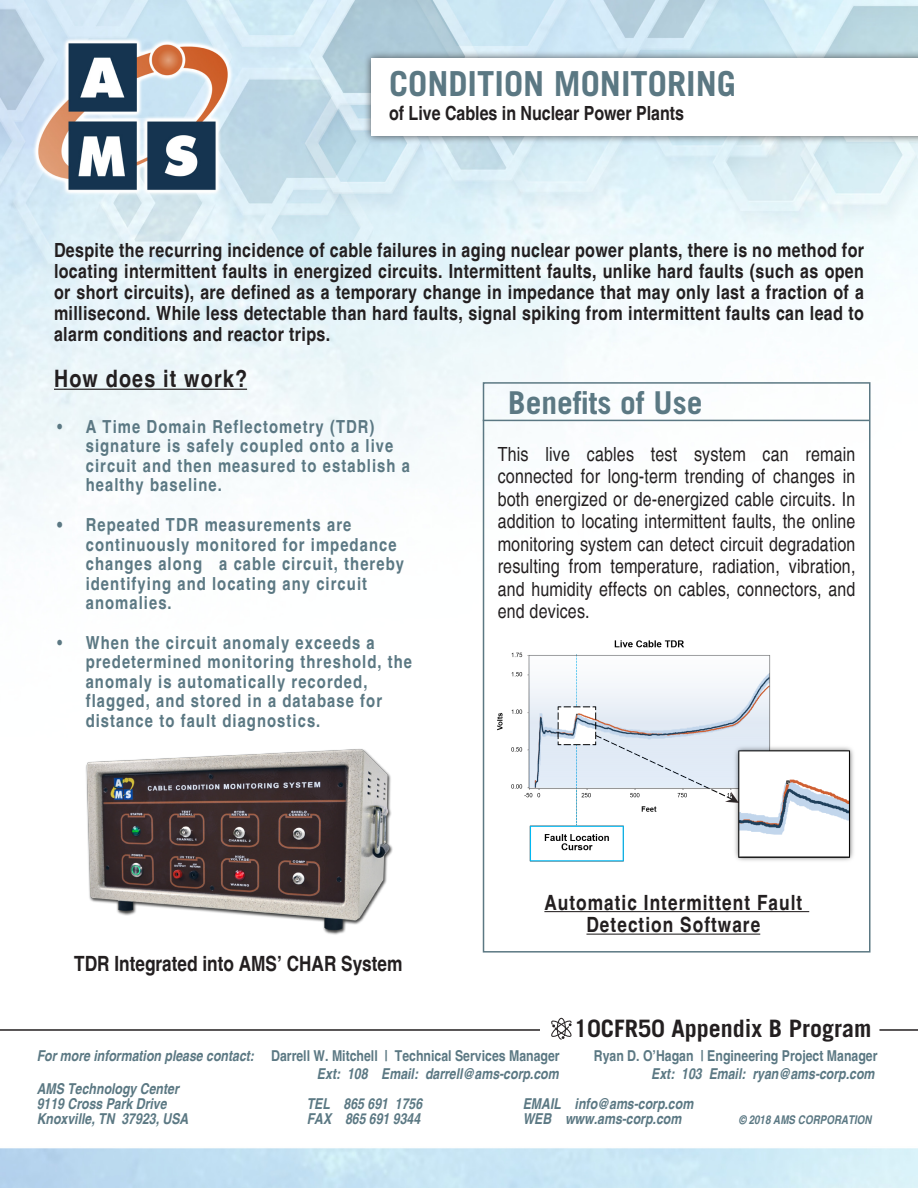
<style>
.page{position:relative;width:918px;height:1188px;background:#fff}
.page>*{position:absolute;margin:0;border:0;box-sizing:border-box;transform-origin:0 0}
.t1{font:700 34.5px "Trade Gothic LT Std";color:#5b7883}
.t2{font:700 31.5px "Trade Gothic LT Std";color:#5b7883}
.t3{font:700 24px "Trade Gothic LT Std";color:#231f20}
.t4{font:700 condensed 24px "Helvetica";letter-spacing:.05em;color:#231f20}
.t5{font:700 condensed 21px/22.5px "Helvetica";letter-spacing:.05em;color:#231f20;text-align:center}
.t6{font:700 condensed 21px "Helvetica";color:#231f20}
.t7{font:700 condensed 19.5px/21px "Helvetica";letter-spacing:.02em;color:#231f20;text-align:justify}
.t8{font:condensed 19.5px/22.5px "Helvetica";letter-spacing:.01em;color:#231f20;text-align:justify}
.t9{font:700 condensed 19.5px "Helvetica";color:#231f20}
.t10{font:700 condensed 18px/19.5px "Helvetica";letter-spacing:.06em;color:#5b7883}
.t11{font:italic 700 condensed 15px/15px "Helvetica";color:#5b7883}
.t12{font:700 condensed 15px "Helvetica";color:#5b7883}
.t13{font:italic 700 condensed 12px "Helvetica";color:#5b7883}
.s1{font-weight:400}
.s2{font-style:italic}
</style>
<div class="page">
<img style="left:0;top:0;width:918px;height:1188px">
<img style="left:18px;top:27px;width:229px;height:178px">
<hr style="left:0;top:1029px;width:540px;height:2px;background:#231f20">
<hr style="left:879px;top:1029px;width:39px;height:2px;background:#231f20">
<div style="left:363px;top:50px;width:555px;height:95px;background:#231f20;opacity:.75"></div>
<div style="left:372px;top:58px;width:546px;height:78px;background:#fff"></div>
<svg style="left:550px;top:1018px;width:22px;height:22px"></svg>
<div style="left:483px;top:382px;width:388px;height:571px;border:2px solid #5b7883"></div>
<hr style="left:483px;top:420px;width:386px;height:1px;background:#5b7883">
<hr style="left:54px;top:389px;width:193px;height:1px;background:#231f20">
<hr style="left:544px;top:911px;width:265px;height:1px;background:#231f20">
<hr style="left:586px;top:934px;width:174px;height:1px;background:#231f20">
<div style="left:490px;top:629px;width:369px;height:248px;background:#fff"></div>
<img style="left:497px;top:640px;width:357px;height:222px">
<img style="left:29px;top:706px;width:424px;height:242px">
<h1 class="t1" style="left:389px;top:63px;width:349px">CONDITION MONITORING</h1>
<p class="t9" style="left:389px;top:101px;width:297px">of Live Cables in Nuclear Power Plants</p>
<p class="t7" style="left:54px;top:240px;width:812px">Despite the recurring incidence of cable failures in aging nuclear power plants, there is no method for locating intermittent faults in energized circuits. Intermittent faults, unlike hard faults (such as open or short circuits), are defined as a temporary change in impedance that may only last a fraction of a millisecond. While less detectable than hard faults, signal spiking from intermittent faults can lead to alarm conditions and reactor trips.</p>
<h3 class="t4" style="left:54px;top:364px;width:195px">How does it work?</h3>
<p class="t10" style="left:86px;top:417px;width:326px;text-indent:-28px"><span class="s1">•</span> A Time Domain Reflectometry (TDR) signature is safely coupled onto a live circuit and then measured to establish a healthy baseline.</p>
<p class="t10" style="left:86px;top:515px;width:320px;text-indent:-28px">• Repeated TDR measurements are continuously monitored for impedance changes along a cable circuit, thereby identifying and locating any circuit anomalies.</p>
<p class="t10" style="left:86px;top:633px;width:328px;text-indent:-28px"><span class="s1">•</span> When the circuit anomaly exceeds a predetermined monitoring threshold, the anomaly is automatically recorded, flagged, and stored in a database for distance to fault diagnostics.</p>
<p class="t6" style="left:74px;top:951px;width:330px">TDR Integrated into AMS’ CHAR System</p>
<h2 class="t2" style="left:508px;top:383px;width:196px">Benefits of Use</h2>
<p class="t8" style="left:498px;top:443px;width:359px">This live cables test system can remain connected for long-term trending of changes in both energized or de-energized cable circuits. In addition to locating intermittent faults, the online monitoring system can detect circuit degradation resulting from temperature, radiation, vibration, and humidity effects on cables, connectors, and end devices.</p>
<p class="t5" style="left:544px;top:891px;width:259px">Automatic Intermittent Fault<br>Detection Software</p>
<h3 class="t3" style="left:574px;top:1013px;width:299px">10CFR50 Appendix B Program</h3>
<p class="t12" style="left:37px;top:1046px;width:524px"><span class="s2">For more information please contact:</span> Darrell W. Mitchell | Technical Services Manager</p>
<p class="t12" style="left:594px;top:1046px;width:285px">Ryan D. O’Hagan | Engineering Project Manager</p>
<p class="t11" style="left:317px;top:1066px;width:243px">Ext: 108 Email: darrell@ams-corp.com</p>
<p class="t11" style="left:651px;top:1066px;width:225px">Ext: 103 Email: ryan@ams-corp.com</p>
<p class="t11" style="left:37px;top:1081px;width:144px">AMS Technology Center<br>9119 Cross Park Drive</p>
<p class="t11" style="left:307px;top:1096px;width:117px">TEL 865 691 1756</p>
<p class="t11" style="left:523px;top:1096px;width:172px">EMAIL info@ams-corp.com</p>
<p class="t11" style="left:37px;top:1111px;width:153px">Knoxville, TN 37923, USA</p>
<p class="t11" style="left:307px;top:1111px;width:115px">FAX 865 691 9344</p>
<p class="t11" style="left:523px;top:1111px;width:160px">WEB www.ams-corp.com</p>
<p class="t13" style="left:739px;top:1112px;width:135px">© 2018 AMS CORPORATION</p>
</div>
